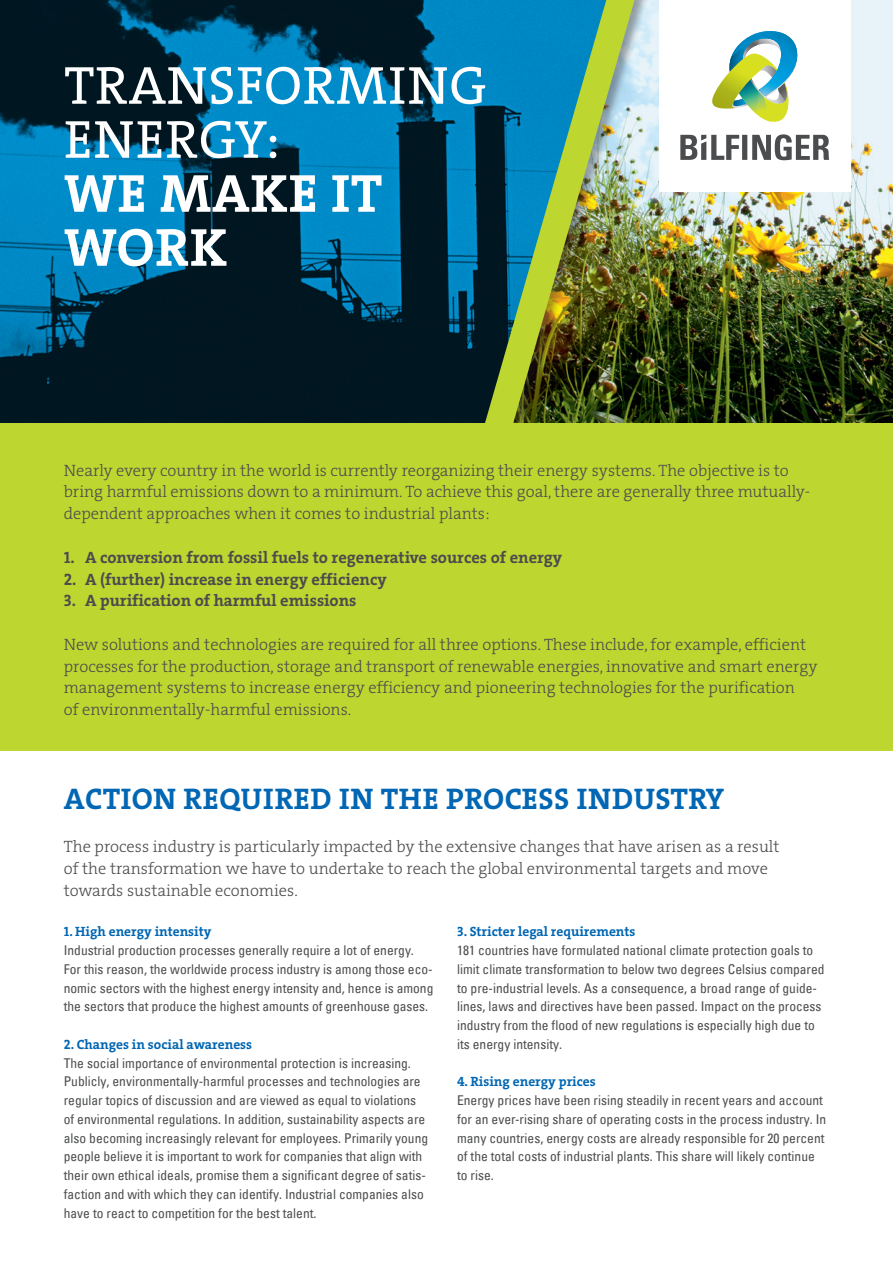
<style>
.page{position:relative;width:893px;height:1263px;background:#fff}
.page>*{position:absolute;margin:0;border:0;box-sizing:border-box;transform-origin:0 0}
.t1{font:54px/54px "The Serif W5 Plain";letter-spacing:.015em;color:#fff}
.t2{font:700 54px/54px "The Serif W7";letter-spacing:.015em;color:#fff}
.BRO_Headline{font:700 30px "The Serif W7";letter-spacing:.015em;color:#0166b3}
.BRO_Copy{font:300 16.5px/21.8px "The Serif W3";color:#4b4c4d}
.BRO_Head_2{font:300 16.5px/21.8px "The Serif W3";color:#4b4c4d}
.BRO_Copy-2{font:700 16.5px "The Serif W7";color:#4b4c4d}
.BRO_Copy-3{font:condensed 13.5px/18.8px "Univers Com 57";color:#4b4c4d}
.BRO_Subline_3_w5{font:700 13.5px "The Serif W7";color:#0166b3}
</style>
<div class="page">
<img style="left:711px;top:0;width:182px;height:423px">
<svg style="left:0;top:0;width:484px;height:423px;fill:#001722"></svg>
<div style="left:485px;top:0;width:226px;height:432px;background:#231f20;opacity:.4"></div>
<img style="left:484px;top:0;width:213px;height:423px">
<div style="left:659px;top:0;width:191px;height:191px;background:#fff"></div>
<img style="left:712px;top:31px;width:86px;height:91px">
<svg style="left:680px;top:134px;width:149px;height:26px"></svg>
<div style="left:0;top:423px;width:893px;height:327px;background:#bed630"></div>
<p class="t1" style="left:64px;top:59px;width:424px">TRANSFORMING<br>ENERGY:</p>
<p class="t2" style="left:64px;top:167px;width:320px">WE MAKE IT<br>WORK</p>
<p class="BRO_Copy" style="left:64px;top:459px;width:748px">Nearly every country in the world is currently reorganizing their energy systems. The objective is to bring harmful emissions down to a minimum. To achieve this goal, there are generally three mutually&shy;dependent approaches when it comes to industrial plants:</p>
<p class="BRO_Copy-2" style="left:64px;top:547px;width:500px">1. A conversion from fossil fuels to regenerative sources of energy</p>
<p class="BRO_Copy-2" style="left:64px;top:568px;width:325px">2. A (further) increase in energy efficiency</p>
<p class="BRO_Copy-2" style="left:64px;top:590px;width:294px">3. A purification of harmful emissions</p>
<p class="BRO_Copy" style="left:64px;top:633px;width:755px">New solutions and technologies are required for all three options. These include, for example, efficient processes for the production, storage and transport of renewable energies, innovative and smart energy management systems to increase energy efficiency and pioneering technologies for the purification<br>of environmentally-harmful emissions.</p>
<p class="BRO_Headline" style="left:64px;top:780px;width:662px">ACTION REQUIRED IN THE PROCESS INDUSTRY</p>
<p class="BRO_Head_2" style="left:64px;top:836px;width:717px">The process industry is particularly impacted by the extensive changes that have arisen as a result of the transformation we have to undertake to reach the global environmental targets and move towards sustainable economies.</p>
<p class="BRO_Subline_3_w5" style="left:64px;top:923px;width:149px">1. High energy intensity</p>
<p class="BRO_Copy-3" style="left:64px;top:941px;width:371px">Industrial production processes generally require a lot of energy.<br>For this reason, the worldwide process industry is among those eco&shy;nomic sectors with the highest energy intensity and, hence is among the sectors that produce the highest amounts of greenhouse gases.</p>
<p class="BRO_Subline_3_w5" style="left:64px;top:1036px;width:190px">2. Changes in social awareness</p>
<p class="BRO_Copy-3" style="left:64px;top:1053px;width:366px">The social importance of environmental protection is increasing.<br>Publicly, environmentally-harmful processes and technologies are regular topics of discussion and are viewed as equal to violations of environmental regulations. In addition, sustainability aspects are also becoming increasingly relevant for employees. Primarily young people believe it is important to work for companies that align with their own ethical ideals, promise them a significant degree of satis&shy;faction and with which they can identify. Industrial companies also have to react to competition for the best talent.</p>
<p class="BRO_Subline_3_w5" style="left:457px;top:923px;width:180px">3. Stricter legal requirements</p>
<p class="BRO_Copy-3" style="left:457px;top:941px;width:369px">181 countries have formulated national climate protection goals to limit climate transformation to below two degrees Celsius compared to pre-industrial levels. As a consequence, a broad range of guide&shy;lines, laws and directives have been passed. Impact on the process industry from the flood of new regulations is especially high due to its energy intensity.</p>
<p class="BRO_Subline_3_w5" style="left:457px;top:1073px;width:140px">4. Rising energy prices</p>
<p class="BRO_Copy-3" style="left:457px;top:1091px;width:371px">Energy prices have been rising steadily in recent years and account for an ever-rising share of operating costs in the process industry. In many countries, energy costs are already responsible for 20 percent of the total costs of industrial plants. This share will likely continue to rise.</p>
</div>
